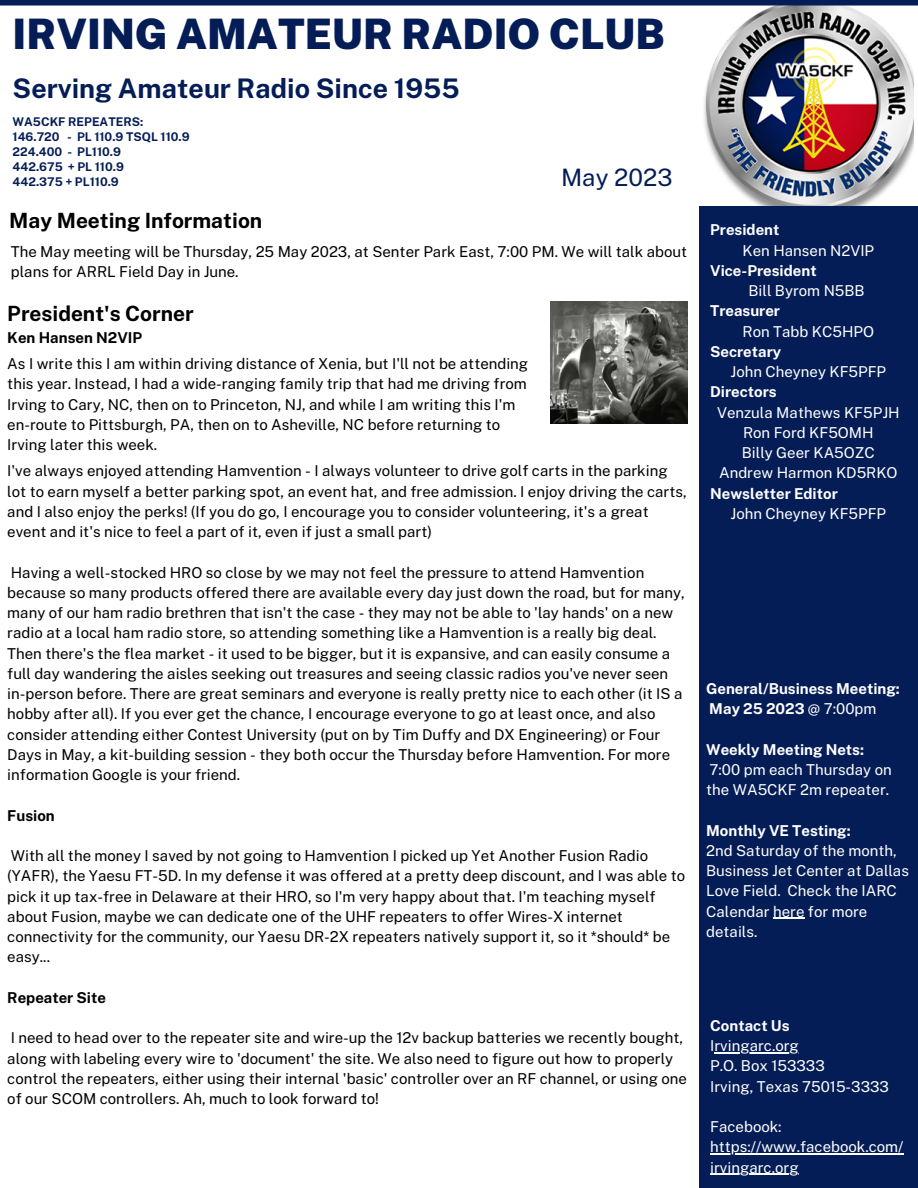
<style>
.page{position:relative;width:918px;height:1188px;background:#fff}
.page>*{position:absolute;margin:0;border:0;box-sizing:border-box;transform-origin:0 0}
.t1{font:900 42px "Public Sans";color:#051d57}
.t2{font:700 27px "Public Sans";color:#051d57}
.t3{font:24px "Public Sans";color:#051d57}
.t4{font:700 21px "Public Sans";color:#000}
.t5{font:15px/20.2px "Public Sans";color:#000}
.t6{font:15px/20.2px "Public Sans";color:#fff}
.t7{font:700 15px/20.2px "Public Sans";color:#fff}
.t8{font:700 15px "Public Sans";color:#000}
.t9{font:700 12px "Public Sans";color:#051d57}
.s1{font-weight:400}
</style>
<div class="page">
<img style="left:704px;top:6px;width:210px;height:200px">
<div style="left:699px;top:206px;width:219px;height:981px;background:#051d57"></div>
<div style="left:0;top:0;width:918px;height:6px;background:#051d57"></div>
<img style="left:551px;top:302px;width:137px;height:121px">
<hr style="left:773px;top:918px;width:31px;height:1px;background:#fff">
<hr style="left:714px;top:1052px;width:85px;height:1px;background:#fff">
<hr style="left:710px;top:1154px;width:194px;height:1px;background:#fff">
<hr style="left:710px;top:1174px;width:89px;height:1px;background:#fff">
<p class="t1" style="left:13px;top:9px;width:654px">IRVING AMATEUR RADIO CLUB</p>
<p class="t2" style="left:13px;top:72px;width:448px">Serving Amateur Radio Since 1955</p>
<p class="t9" style="left:13px;top:115px;width:132px">WA5CKF REPEATERS:</p>
<p class="t9" style="left:13px;top:130px;width:179px">146.720 - PL 110.9 TSQL 110.9</p>
<p class="t9" style="left:13px;top:145px;width:110px">224.400 - PL110.9</p>
<p class="t9" style="left:13px;top:160px;width:113px">442.675 + PL 110.9</p>
<p class="t9" style="left:13px;top:175px;width:108px">442.375 + PL110.9</p>
<p class="t3" style="left:561px;top:163px;width:113px">May 2023</p>
<p class="t4" style="left:9px;top:208px;width:255px">May Meeting Information</p>
<p class="t5" style="left:11px;top:241px;width:678px">The May meeting will be Thursday, 25 May 2023, at Senter Park East, 7:00 PM. We will talk about plans for ARRL Field Day in June.</p>
<p class="t4" style="left:7px;top:301px;width:188px">President's Corner</p>
<p class="t8" style="left:7px;top:329px;width:136px">Ken Hansen N2VIP</p>
<p class="t5" style="left:7px;top:354px;width:522px">As I write this I am within driving distance of Xenia, but I'll not be attending this year. Instead, I had a wide-ranging family trip that had me driving from Irving to Cary, NC, then on to Princeton, NJ, and while I am writing this I'm en-route to Pittsburgh, PA, then on to Asheville, NC before returning to Irving later this week.</p>
<p class="t5" style="left:7px;top:461px;width:681px">I've always enjoyed attending Hamvention - I always volunteer to drive golf carts in the parking lot to earn myself a better parking spot, an event hat, and free admission. I enjoy driving the carts, and I also enjoy the perks! (If you do go, I encourage you to consider volunteering, it's a great event and it's nice to feel a part of it, even if just a small part)</p>
<p class="t5" style="left:7px;top:562px;width:679px">Having a well-stocked HRO so close by we may not feel the pressure to attend Hamvention because so many products offered there are available every day just down the road, but for many, many of our ham radio brethren that isn't the case - they may not be able to 'lay hands' on a new radio at a local ham radio store, so attending something like a Hamvention is a really big deal.<br>Then there's the flea market - it used to be bigger, but it is expansive, and can easily consume a full day wandering the aisles seeking out treasures and seeing classic radios you've never seen in-person before. There are great seminars and everyone is really pretty nice to each other (it IS a hobby after all). If you ever get the chance, I encourage everyone to go at least once, and also consider attending either Contest University (put on by Tim Duffy and DX Engineering) or Four Days in May, a kit-building session - they both occur the Thursday before Hamvention. For more information Google is your friend.</p>
<p class="t8" style="left:7px;top:806px;width:49px">Fusion</p>
<p class="t5" style="left:7px;top:846px;width:679px">With all the money I saved by not going to Hamvention I picked up Yet Another Fusion Radio (YAFR), the Yaesu FT-5D. In my defense it was offered at a pretty deep discount, and I was able to pick it up tax-free in Delaware at their HRO, so I'm very happy about that. I'm teaching myself about Fusion, maybe we can dedicate one of the UHF repeaters to offer Wires-X internet connectivity for the community, our Yaesu DR-2X repeaters natively support it, so it *should* be easy...</p>
<p class="t8" style="left:7px;top:989px;width:100px">Repeater Site</p>
<p class="t5" style="left:7px;top:1028px;width:681px">I need to head over to the repeater site and wire-up the 12v backup batteries we recently bought, along with labeling every wire to 'document' the site. We also need to figure out how to properly control the repeaters, either using their internal 'basic' controller over an RF channel, or using one of our SCOM controllers. Ah, much to look forward to!</p>
<p class="t7" style="left:710px;top:220px;width:71px">President</p>
<p class="t6" style="left:743px;top:240px;width:133px">Ken Hansen N2VIP</p>
<p class="t7" style="left:710px;top:260px;width:108px">Vice-President</p>
<p class="t6" style="left:749px;top:281px;width:118px">Bill Byrom N5BB</p>
<p class="t7" style="left:710px;top:301px;width:71px">Treasurer</p>
<p class="t6" style="left:743px;top:321px;width:133px">Ron Tabb KC5HPO</p>
<p class="t7" style="left:710px;top:341px;width:73px">Secretary</p>
<p class="t6" style="left:731px;top:362px;width:157px">John Cheyney KF5PFP</p>
<p class="t7" style="left:710px;top:382px;width:68px">Directors</p>
<p class="t6" style="left:717px;top:402px;width:184px">Venzula Mathews KF5PJH</p>
<p class="t6" style="left:743px;top:422px;width:132px">Ron Ford KF5OMH</p>
<p class="t6" style="left:742px;top:443px;width:134px">Billy Geer KA5OZC</p>
<p class="t6" style="left:719px;top:463px;width:180px">Andrew Harmon KD5RKO</p>
<p class="t7" style="left:710px;top:483px;width:129px">Newsletter Editor</p>
<p class="t6" style="left:731px;top:503px;width:157px">John Cheyney KF5PFP</p>
<p class="t7" style="left:706px;top:678px;width:195px">General/Business Meeting:<br>May 25 2023 <span class="s1">@ 7:00pm</span></p>
<p class="t7" style="left:706px;top:739px;width:160px">Weekly Meeting Nets:</p>
<p class="t6" style="left:706px;top:759px;width:187px">7:00 pm each Thursday on the WA5CKF 2m repeater.</p>
<p class="t7" style="left:706px;top:820px;width:146px">Monthly VE Testing:</p>
<p class="t6" style="left:706px;top:840px;width:204px">2nd Saturday of the month,<br>Business Jet Center at Dallas<br>Love Field. Check the IARC<br>Calendar here for more details.</p>
<p class="t7" style="left:710px;top:1015px;width:81px">Contact Us</p>
<p class="t6" style="left:710px;top:1036px;width:90px">Irvingarc.org</p>
<p class="t6" style="left:710px;top:1056px;width:116px">P.O. Box 153333</p>
<p class="t6" style="left:710px;top:1076px;width:180px">Irving, Texas 75015-3333</p>
<p class="t6" style="left:710px;top:1117px;width:195px">Facebook: https://www.facebook.com/ irvingarc.org</p>
</div>
